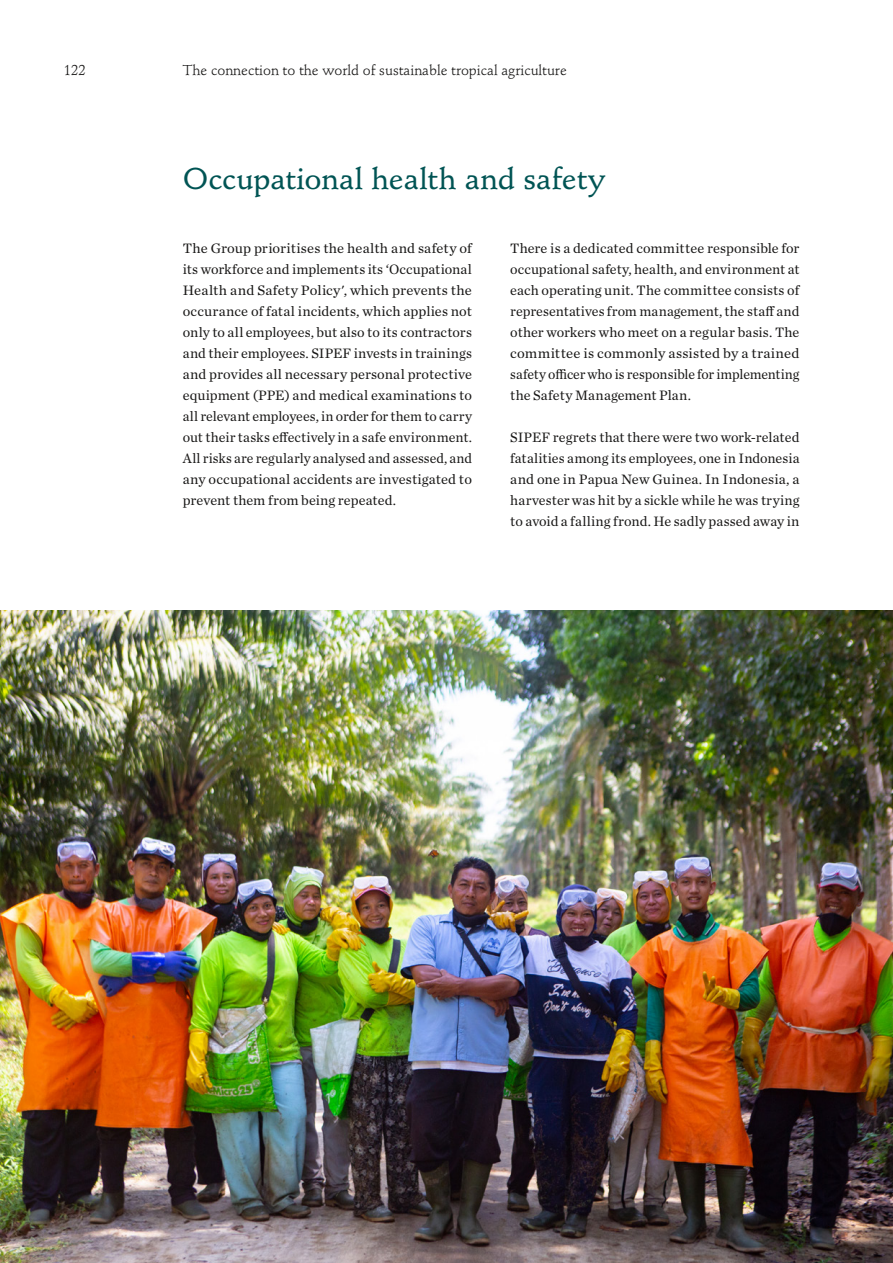
<style>
.page{position:relative;width:893px;height:1263px;background:#fff}
.page>*{position:absolute;margin:0;border:0;box-sizing:border-box;transform-origin:0 0}
.t1{font:500 30px "Stempel Schneidler Std";color:#005454}
.t2{font:14.25px/21px "Chronicle Text G1";letter-spacing:-.005em;color:#181716;text-align:justify}
.t3{font:14.25px "Stempel Schneidler Std";color:#181716}
</style>
<div class="page">
<img style="left:0;top:610px;width:893px;height:653px">
<p class="t3" style="left:64px;top:61px;width:24px">122</p>
<p class="t3" style="left:183px;top:61px;width:385px">The connection to the world of sustainable tropical agriculture</p>
<h1 class="t1" style="left:183px;top:160px;width:424px">Occupational health and safety</h1>
<p class="t2" style="left:183px;top:237px;width:291px">The Group prioritises the health and safety of its workforce and implements its ‘Occupational Health and Safety Policy', which prevents the occurance of fatal incidents, which applies not only to all employees, but also to its contractors and their employees. SIPEF invests in trainings and provides all necessary personal protective equipment (PPE) and medical examinations to all relevant employees, in order for them to carry out their tasks effectively in a safe environment.<br>All risks are regularly analysed and assessed, and any occupational accidents are investigated to prevent them from being repeated.</p>
<p class="t2" style="left:510px;top:237px;width:291px">There is a dedicated committee responsible for occupational safety, health, and environment at each operating unit. The committee consists of representatives from management, the staff and other workers who meet on a regular basis. The committee is commonly assisted by a trained safety officer who is responsible for implementing the Safety Management Plan.</p>
<p class="t2" style="left:510px;top:426px;width:291px">SIPEF regrets that there were two work-related fatalities among its employees, one in Indonesia and one in Papua New Guinea. In Indonesia, a harvester was hit by a sickle while he was trying to avoid a falling frond. He sadly passed away in</p>
</div>
